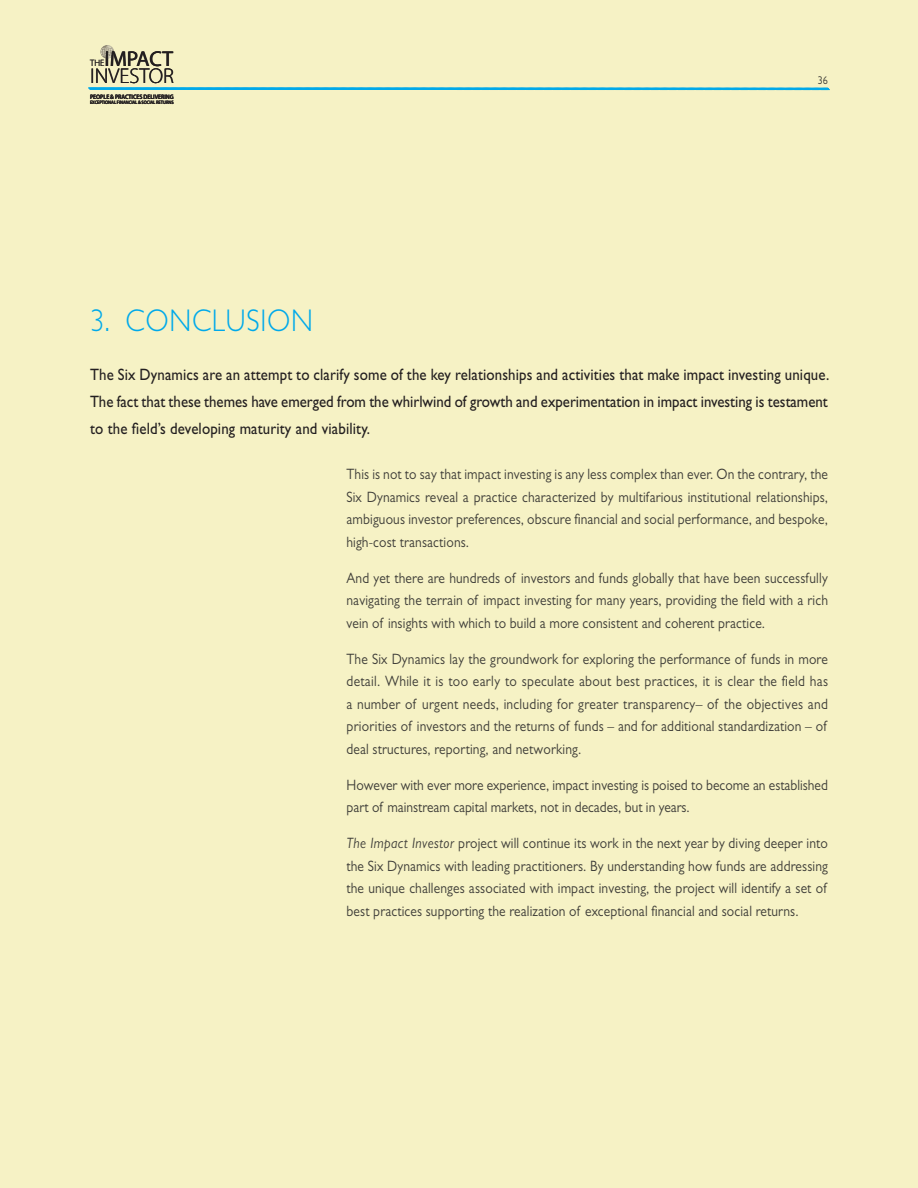
<style>
.page{position:relative;width:918px;height:1188px;background:#f6f2c5}
.page>*{position:absolute;margin:0;border:0;box-sizing:border-box;transform-origin:0 0}
.t1{font:300 31.5px "Gill Sans";letter-spacing:.025em;color:#00a9ea;scale:.9 1}
.t2{font:300 21.45px "Myriad Pro";color:#231f20}
.t3{font:21.45px "Myriad Pro";color:#231f20}
.t4{font:16.5px/27px "Gill Sans";letter-spacing:.01em;color:#231f20;text-align:justify;scale:.9 1}
.t5{font:15px/22.5px "Gill Sans";letter-spacing:.01em;color:#3e3d38;text-align:justify;scale:.9 1}
.t6{font:11.25px "Gill Sans";color:#3e3d38;scale:.9 1}
.t7{font:300 9.15px "Myriad Pro";color:#231f20}
.t8{font:600 6.45px "Myriad Pro";letter-spacing:-.01em;color:#231f20;scale:.9 1}
.t9{font:600 4.95px "Myriad Pro";letter-spacing:-.02em;color:#231f20;scale:.9 1}
.s1{font-style:italic}
</style>
<div class="page">
<img style="left:100px;top:45px;width:14px;height:14px">
<svg style="left:106px;top:51px;width:8px;height:8px"></svg>
<svg style="left:88px;top:87px;width:742px;height:3px;background:#1bb0e5"></svg>
<h2 class="t3" style="left:105px;top:45px;width:70px">IMPACT</h2>
<p class="t7" style="left:90px;top:57px;width:16px">THE</p>
<h2 class="t2" style="left:90px;top:62px;width:85px">INVESTOR</h2>
<p class="t8" style="left:90px;top:93px;width:94px">PEOPLE &amp; PRACTICES DELIVERING</p>
<p class="t9" style="left:90px;top:99px;width:95px">EXCEPTIONAL FINANCIAL &amp; SOCIAL RETURNS</p>
<p class="t6" style="left:818px;top:73px;width:13px">36</p>
<h1 class="t1" style="left:90px;top:303px;width:249px">3. CONCLUSION</h1>
<p class="t4" style="left:90px;top:361px;width:823px">The Six Dynamics are an attempt to clarify some of the key relationships and activities that make impact investing unique.<br>The fact that these themes have emerged from the whirlwind of growth and experimentation in impact investing is testament to the field’s developing maturity and viability.</p>
<p class="t5" style="left:346px;top:463px;width:537px">This is not to say that impact investing is any less complex than ever. On the contrary, the Six Dynamics reveal a practice characterized by multifarious institutional relationships, ambiguous investor preferences, obscure financial and social performance, and bespoke, high-cost transactions.</p>
<p class="t5" style="left:346px;top:567px;width:537px">And yet there are hundreds of investors and funds globally that have been successfully navigating the terrain of impact investing for many years, providing the field with a rich vein of insights with which to build a more consistent and coherent practice.</p>
<p class="t5" style="left:346px;top:648px;width:537px">The Six Dynamics lay the groundwork for exploring the performance of funds in more detail. While it is too early to speculate about best practices, it is clear the field has a number of urgent needs, including for greater transparency– of the objectives and priorities of investors and the returns of funds – and for additional standardization – of deal structures, reporting, and networking.</p>
<p class="t5" style="left:346px;top:774px;width:536px">However with ever more experience, impact investing is poised to become an established part of mainstream capital markets, not in decades, but in years.</p>
<p class="t5" style="left:346px;top:832px;width:536px"><span class="s1">The Impact Investor</span> project will continue its work in the next year by diving deeper into the Six Dynamics with leading practitioners. By understanding how funds are addressing the unique challenges associated with impact investing, the project will identify a set of best practices supporting the realization of exceptional financial and social returns.</p>
</div>
